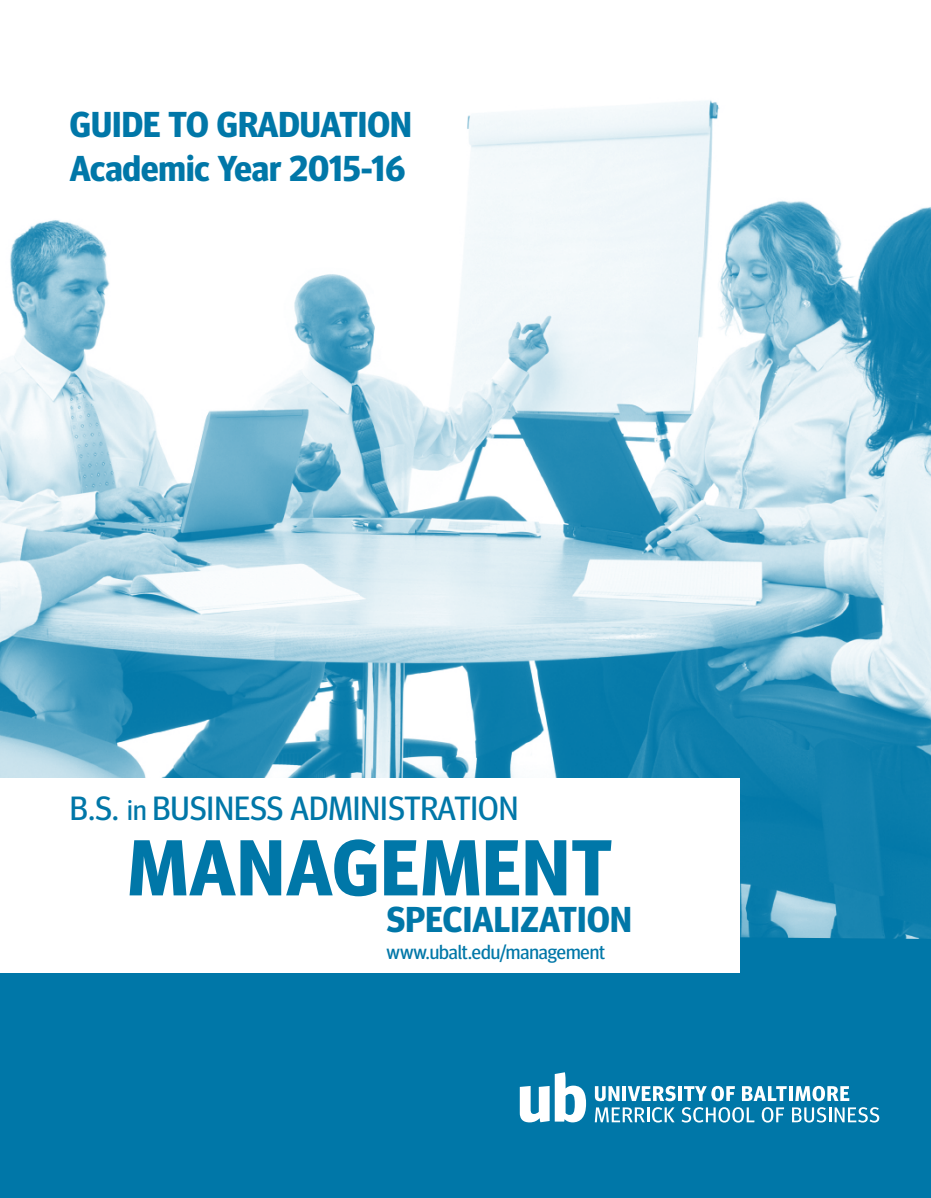
<style>
.page{position:relative;width:931px;height:1198px;background:#fff}
.page>*{position:absolute;margin:0;border:0;box-sizing:border-box;transform-origin:0 0}
.t1{font:700 79.05px "Meta Headline";letter-spacing:.02em;color:#0077a8}
.t2{font:700 36px/43.2px "Meta Headline";color:#0077a8}
.t3{font:33.6px "Meta Headline";color:#0077a8}
.t4{font:19.8px "Meta Headline";color:#0077a8}
.s1{font-size:28.2px}
</style>
<div class="page">
<img style="left:0;top:100px;width:931px;height:831px">
<div style="left:0;top:931px;width:931px;height:267px;background:#0077a8"></div>
<div style="left:0;top:778px;width:740px;height:194px;background:#fff"></div>
<svg style="left:520px;top:1072px;width:66px;height:50px"></svg>
<svg style="left:595px;top:1086px;width:24px;height:15px"></svg>
<hr style="left:623px;top:1086px;width:3px;height:15px;background:#fff">
<svg style="left:628px;top:1086px;width:48px;height:15px"></svg>
<hr style="left:678px;top:1086px;width:4px;height:15px;background:#fff">
<svg style="left:684px;top:1086px;width:51px;height:15px"></svg>
<svg style="left:742px;top:1086px;width:45px;height:15px"></svg>
<hr style="left:789px;top:1086px;width:3px;height:15px;background:#fff">
<svg style="left:795px;top:1086px;width:54px;height:15px"></svg>
<svg style="left:595px;top:1107px;width:80px;height:15px"></svg>
<svg style="left:681px;top:1107px;width:73px;height:15px"></svg>
<svg style="left:762px;top:1107px;width:22px;height:15px"></svg>
<svg style="left:792px;top:1107px;width:87px;height:15px"></svg>
<p class="t2" style="left:70px;top:102px;width:343px">GUIDE TO GRADUATION<br>Academic Year 2015-16</p>
<p class="t3" style="left:70px;top:788px;width:450px">B.S. <span class="s1">in</span> BUSINESS ADMINISTRATION</p>
<h1 class="t1" style="left:128px;top:821px;width:485px">MANAGEMENT</h1>
<p class="t2" style="left:387px;top:897px;width:247px">SPECIALIZATION</p>
<p class="t4" style="left:387px;top:940px;width:220px">www.ubalt.edu/management</p>
</div>
